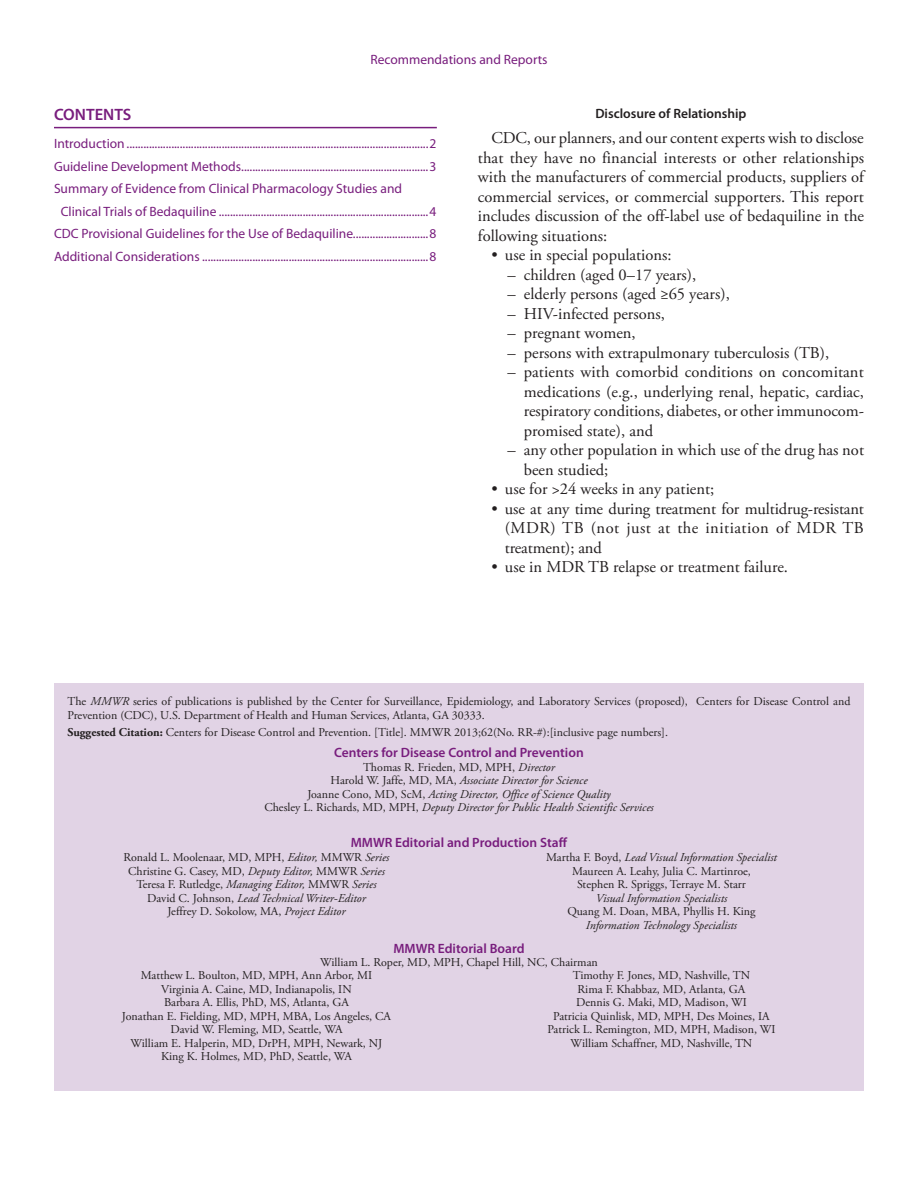
<style>
.page{position:relative;width:918px;height:1188px;background:#fff}
.page>*{position:absolute;margin:0;border:0;box-sizing:border-box;transform-origin:0 0}
.t1{font:16.5px/19.5px "Adobe Garamond Pro";color:#231f20;text-align:justify}
.t2{font:600 16.5px "Myriad Pro";color:#781d7d}
.t3{font:13.5px "Myriad Pro";color:#781d7d}
.t4{font:600 13.5px "Myriad Pro";color:#781d7d}
.t5{font:600 13.5px "Myriad Pro";color:#231f20}
.t6{font:12px/13.5px "Adobe Garamond Pro";color:#231f20;text-align:center}
.t7{font:italic 12px/13.5px "Adobe Garamond Pro";color:#231f20;text-align:center}
.s1{font-style:italic}
.s2{font-weight:700}
.s3{font-style:normal}
</style>
<div class="page">
<div style="left:54px;top:683px;width:810px;height:407px;background:#e1d3e5"></div>
<hr style="left:54px;top:127px;width:383px;height:1px;background:#781d7d">
<p class="t3" style="left:370px;top:51px;width:179px">Recommendations and Reports</p>
<h1 class="t2" style="left:54px;top:104px;width:79px">CONTENTS</h1>
<p class="t3" style="left:54px;top:135px;width:384px">Introduction ............................................................................................................2</p>
<p class="t3" style="left:54px;top:158px;width:384px">Guideline Development Methods...................................................................3</p>
<p class="t3" style="left:54px;top:180px;width:350px">Summary of Evidence from Clinical Pharmacology Studies and</p>
<p class="t3" style="left:61px;top:203px;width:377px">Clinical Trials of Bedaquiline ...........................................................................4</p>
<p class="t3" style="left:54px;top:225px;width:384px">CDC Provisional Guidelines for the Use of Bedaquiline...........................8</p>
<p class="t3" style="left:54px;top:248px;width:384px">Additional Considerations .................................................................................8</p>
<p class="t5" style="left:595px;top:105px;width:153px">Disclosure of Relationship</p>
<p class="t1" style="left:478px;top:129px;width:388px;text-indent:13px">CDC, our planners, and our content experts wish to disclose that they have no financial interests or other relationships with the manufacturers of commercial products, suppliers of commercial services, or commercial supporters. This report includes discussion of the off-label use of bedaquiline in the following situations:</p>
<h1 class="t1" style="left:491px;top:246px;width:182px">• use in special populations:</h1>
<h1 class="t1" style="left:508px;top:265px;width:190px">– children (aged 0–17 years),</h1>
<h1 class="t1" style="left:508px;top:285px;width:224px">– elderly persons (aged ≥65 years),</h1>
<h1 class="t1" style="left:508px;top:304px;width:159px">– HIV-infected persons,</h1>
<h1 class="t1" style="left:508px;top:324px;width:130px">– pregnant women,</h1>
<h1 class="t1" style="left:508px;top:343px;width:323px">– persons with extrapulmonary tuberculosis (TB),</h1>
<h1 class="t1" style="left:524px;top:363px;width:342px;text-indent:-16px">– patients with comorbid conditions on concomitant medications (e.g., underlying renal, hepatic, cardiac, respiratory conditions, diabetes, or other immunocom&shy;promised state), and</h1>
<h1 class="t1" style="left:524px;top:441px;width:342px;text-indent:-16px">– any other population in which use of the drug has not been studied;</h1>
<h1 class="t1" style="left:491px;top:480px;width:224px">• use for &gt;24 weeks in any patient;</h1>
<h1 class="t1" style="left:505px;top:499px;width:361px;text-indent:-13px">• use at any time during treatment for multidrug-resistant (MDR) TB (not just at the initiation of MDR TB treatment); and</h1>
<h1 class="t1" style="left:491px;top:558px;width:298px">• use in MDR TB relapse or treatment failure.</h1>
<p class="t6" style="left:68px;top:695px;width:785px;text-align:left">The <span class="s1">MMWR</span> series of publications is published by the Center for Surveillance, Epidemiology, and Laboratory Services (proposed), Centers for Disease Control and<br>Prevention (CDC), U.S. Department of Health and Human Services, Atlanta, GA 30333.</p>
<p class="t6" style="left:68px;top:726px;width:602px"><span class="s2">Suggested Citation:</span> Centers for Disease Control and Prevention. [Title]. MMWR 2013;62(No. RR-#):[inclusive page numbers].</p>
<p class="t4" style="left:334px;top:744px;width:251px">Centers for Disease Control and Prevention</p>
<p class="t7" style="left:264px;top:761px;width:391px"><span class="s3">Thomas R. Frieden, MD, MPH,</span> Director<br><span class="s3">Harold W. Jaffe, MD, MA,</span> Associate Director for Science<br><span class="s3">Joanne Cono, MD, ScM,</span> Acting Director, Office of Science Quality<br><span class="s3">Chesley L. Richards, MD, MPH,</span> Deputy Director for Public Health Scientific Services</p>
<p class="t4" style="left:351px;top:834px;width:218px">MMWR Editorial and Production Staff</p>
<p class="t6" style="left:124px;top:851px;width:267px">Ronald L. Moolenaar, MD, MPH, <span class="s1">Editor,</span> MMWR <span class="s1">Series </span>Christine G. Casey, MD, <span class="s1">Deputy Editor,</span> MMWR <span class="s1">Series </span>Teresa F. Rutledge, <span class="s1">Managing Editor,</span> MMWR <span class="s1">Series </span>David C. Johnson, <span class="s1">Lead Technical Writer-Editor<br></span>Jeffrey D. Sokolow, MA, <span class="s1">Project Editor</span></p>
<p class="t6" style="left:546px;top:851px;width:232px">Martha F. Boyd, <span class="s1">Lead Visual Information Specialist<br></span>Maureen A. Leahy, Julia C. Martinroe,<br>Stephen R. Spriggs, Terraye M. Starr</p>
<p class="t7" style="left:596px;top:891px;width:133px">Visual Information Specialists</p>
<p class="t6" style="left:567px;top:905px;width:190px">Quang M. Doan, MBA, Phyllis H. King</p>
<p class="t7" style="left:586px;top:918px;width:153px">Information Technology Specialists</p>
<p class="t4" style="left:393px;top:940px;width:133px">MMWR Editorial Board</p>
<p class="t6" style="left:320px;top:956px;width:279px">William L. Roper, MD, MPH, Chapel Hill, NC, Chairman</p>
<p class="t6" style="left:141px;top:969px;width:233px">Matthew L. Boulton, MD, MPH, Ann Arbor, MI</p>
<p class="t6" style="left:161px;top:983px;width:192px">Virginia A. Caine, MD, Indianapolis, IN</p>
<p class="t6" style="left:164px;top:996px;width:186px">Barbara A. Ellis, PhD, MS, Atlanta, GA</p>
<p class="t6" style="left:122px;top:1010px;width:271px">Jonathan E. Fielding, MD, MPH, MBA, Los Angeles, CA</p>
<p class="t6" style="left:170px;top:1023px;width:174px">David W. Fleming, MD, Seattle, WA</p>
<p class="t6" style="left:131px;top:1037px;width:253px">William E. Halperin, MD, DrPH, MPH, Newark, NJ</p>
<p class="t6" style="left:161px;top:1050px;width:192px">King K. Holmes, MD, PhD, Seattle, WA</p>
<p class="t6" style="left:548px;top:969px;width:229px">Timothy F. Jones, MD, Nashville, TN<br>Rima F. Khabbaz, MD, Atlanta, GA<br>Dennis G. Maki, MD, Madison, WI<br>Patricia Quinlisk, MD, MPH, Des Moines, IA Patrick L. Remington, MD, MPH, Madison, WI William Schaffner, MD, Nashville, TN</p>
</div>
